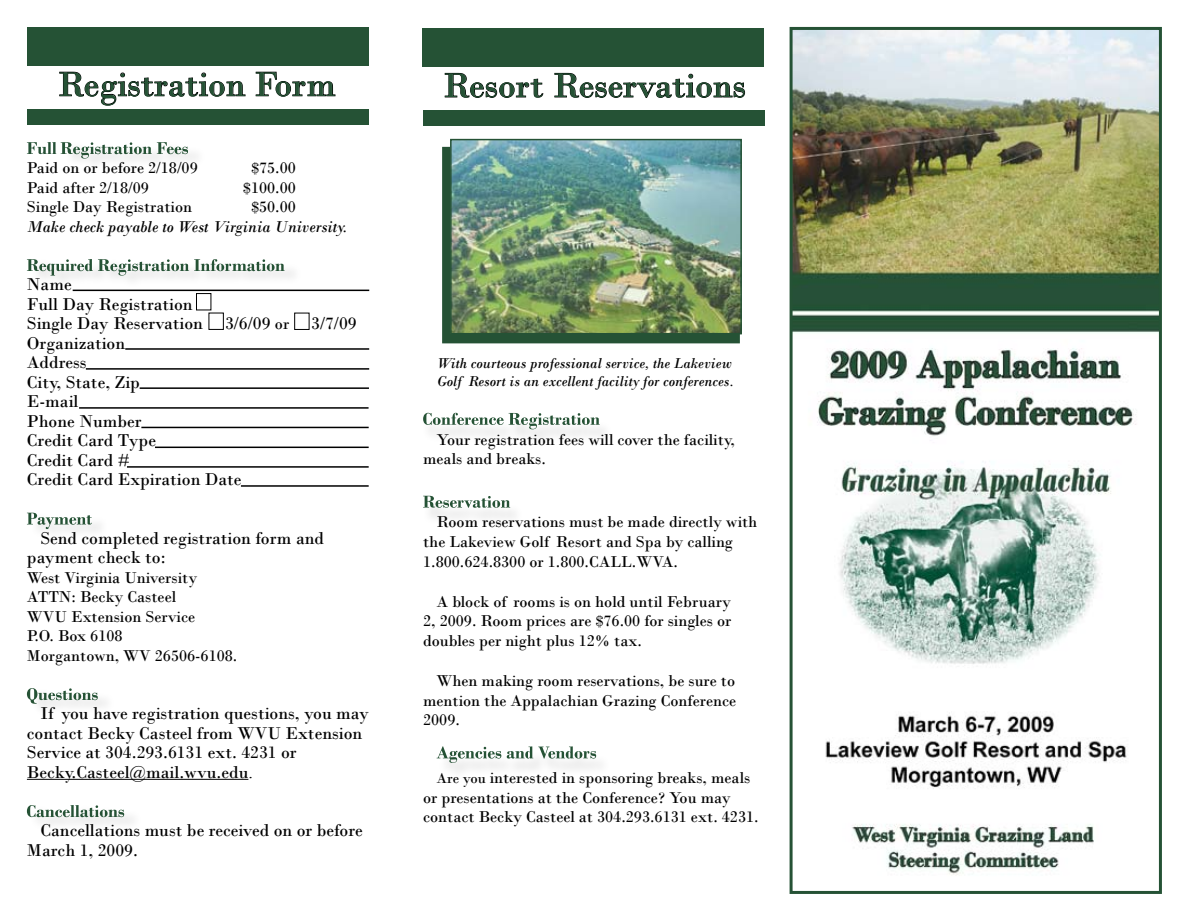
<style>
.page{position:relative;width:1188px;height:918px;background:#fff}
.page>*{position:absolute;margin:0;border:0;box-sizing:border-box;transform-origin:0 0}
.t1{font:36px "Bodoni";color:#255235}
.t2{font:18px/19.5px "Bodoni";color:#000}
.t3{font:16.5px/19.8px "Bodoni";color:#000}
.t4{font:italic 16.5px "Bodoni";color:#000}
.t5{font:italic 15px/18px "Bodoni";color:#000}
.s1{font-size:16.5px}
.s2{font-family:"Times New Roman"}
.s3{font-size:15px}
</style>
<div class="page">
<div style="left:421px;top:415px;width:192px;height:32px;background:#fbfbfb"></div>
<svg style="left:423px;top:413px;width:177px;height:16px"></svg>
<div style="left:421px;top:498px;width:101px;height:28px;background:#f8f8f8"></div>
<svg style="left:423px;top:496px;width:87px;height:12px"></svg>
<svg style="left:437px;top:746px;width:159px;height:17px"></svg>
<div style="left:442px;top:147px;width:298px;height:196px;background:#255235;border:2px solid #255235"></div>
<img style="left:453px;top:142px;width:286px;height:189px">
<div style="left:450px;top:139px;width:292px;height:195px;border:2px solid #255235"></div>
<hr style="left:27px;top:779px;width:221px;height:1px;background:#000">
<svg style="left:27px;top:142px;width:161px;height:17px"></svg>
<svg style="left:27px;top:259px;width:258px;height:17px"></svg>
<svg style="left:27px;top:513px;width:65px;height:16px"></svg>
<svg style="left:27px;top:688px;width:71px;height:16px"></svg>
<div style="left:29px;top:803px;width:113px;height:28px;background:#f9f9f9"></div>
<svg style="left:27px;top:805px;width:97px;height:12px"></svg>
<hr style="left:73px;top:290px;width:296px;height:1px;background:#000">
<img style="left:794px;top:31px;width:364px;height:844px">
<div style="left:790px;top:27px;width:372px;height:867px;border:3px solid #255235"></div>
<svg style="left:59px;top:71px;width:187px;height:35px"></svg>
<svg style="left:255px;top:71px;width:81px;height:26px"></svg>
<svg style="left:444px;top:73px;width:100px;height:25px"></svg>
<svg style="left:554px;top:73px;width:191px;height:25px"></svg>
<div style="left:27px;top:28px;width:342px;height:38px;background:#255235"></div>
<div style="left:28px;top:109px;width:341px;height:16px;background:#255235"></div>
<div style="left:422px;top:28px;width:342px;height:39px;background:#255235"></div>
<div style="left:423px;top:110px;width:341px;height:15px;background:#255235"></div>
<hr style="left:125px;top:348px;width:244px;height:2px;background:#000">
<hr style="left:140px;top:387px;width:229px;height:2px;background:#000">
<hr style="left:86px;top:368px;width:283px;height:2px;background:#000">
<div style="left:209px;top:313px;width:15px;height:17px;border:1px solid #000"></div>
<div style="left:294px;top:313px;width:15px;height:17px;border:1px solid #000"></div>
<hr style="left:79px;top:407px;width:290px;height:2px;background:#000">
<hr style="left:141px;top:427px;width:228px;height:1px;background:#000">
<hr style="left:155px;top:447px;width:214px;height:1px;background:#000">
<hr style="left:241px;top:485px;width:128px;height:2px;background:#000">
<hr style="left:127px;top:466px;width:242px;height:2px;background:#000">
<div style="left:196px;top:293px;width:15px;height:17px;border:1px solid #000"></div>
<h1 class="t1" style="left:57px;top:63px;width:280px">Registration Form</h1>
<h1 class="t1" style="left:443px;top:64px;width:305px">Resort Reservations</h1>
<p class="t3" style="left:27px;top:158px;width:172px">Paid on or before 2/18/09</p>
<p class="t3" style="left:251px;top:158px;width:46px">$75.00</p>
<p class="t3" style="left:27px;top:178px;width:124px">Paid after 2/18/09</p>
<p class="t3" style="left:243px;top:178px;width:54px">$100.00</p>
<p class="t3" style="left:27px;top:197px;width:167px">Single Day Registration</p>
<p class="t3" style="left:251px;top:197px;width:46px">$50.00</p>
<p class="t4" style="left:27px;top:217px;width:322px">Make check payable to West Virginia University.</p>
<p class="t2" style="left:27px;top:275px;width:331px">Name<br>Full Day Registration<br>Single Day Reservation 3/6/09 <span class="s1">or</span> 3/7/09<br>Organization<br>Address<br>City, State, Zip<br>E-mail<br>Phone Number<br>Credit Card Type<br>Credit Card #<br>Credit Card Expiration Date</p>
<p class="t2" style="left:27px;top:528px;width:299px;text-indent:14px">Send completed registration form and payment check to:</p>
<p class="t3" style="left:27px;top:568px;width:212px">West Virginia University<br>ATTN: Becky Casteel<br>WVU Extension Service<br>P.O. Box 6108<br>Morgantown, WV 26506-6108.</p>
<p class="t2" style="left:27px;top:704px;width:343px;text-indent:14px">If you have registration questions, you may contact Becky Casteel from WVU Extension Service at 304.293.6131 ext. 4231 or Becky.Casteel@mail.wvu.edu<span class="s2">.</span></p>
<p class="t2" style="left:27px;top:821px;width:337px;text-indent:14px">Cancellations must be received on or before<br>March 1, 2009.</p>
<p class="t5" style="left:437px;top:354px;width:299px">With courteous professional service, the Lakeview<br>Golf Resort is an excellent facility for conferences.</p>
<p class="t3" style="left:423px;top:429px;width:313px;text-indent:13px">Your registration fees will cover the facility, meals and breaks.</p>
<p class="t3" style="left:423px;top:512px;width:336px;text-indent:13px">Room reservations must be made directly with the Lakeview Golf Resort and Spa by calling<br>1.800.624.8300 or 1.800.CALL.WVA.</p>
<p class="t3" style="left:423px;top:591px;width:310px;text-align:justify;text-indent:13px">A block of rooms is on hold until February 2, 2009. Room prices are $76.00 for singles or doubles per night plus 12% tax.</p>
<p class="t3" style="left:423px;top:671px;width:315px;text-align:justify;text-indent:13px">When making room reservations, be sure to mention the Appalachian Grazing Conference 2009.</p>
<p class="t3" style="left:423px;top:768px;width:337px;text-indent:14px"><span class="s3">Are you</span> interested in sponsoring breaks, meals or presentations at the Conference? You may contact Becky Casteel at 304.293.6131 ext. 4231.</p>
</div>
